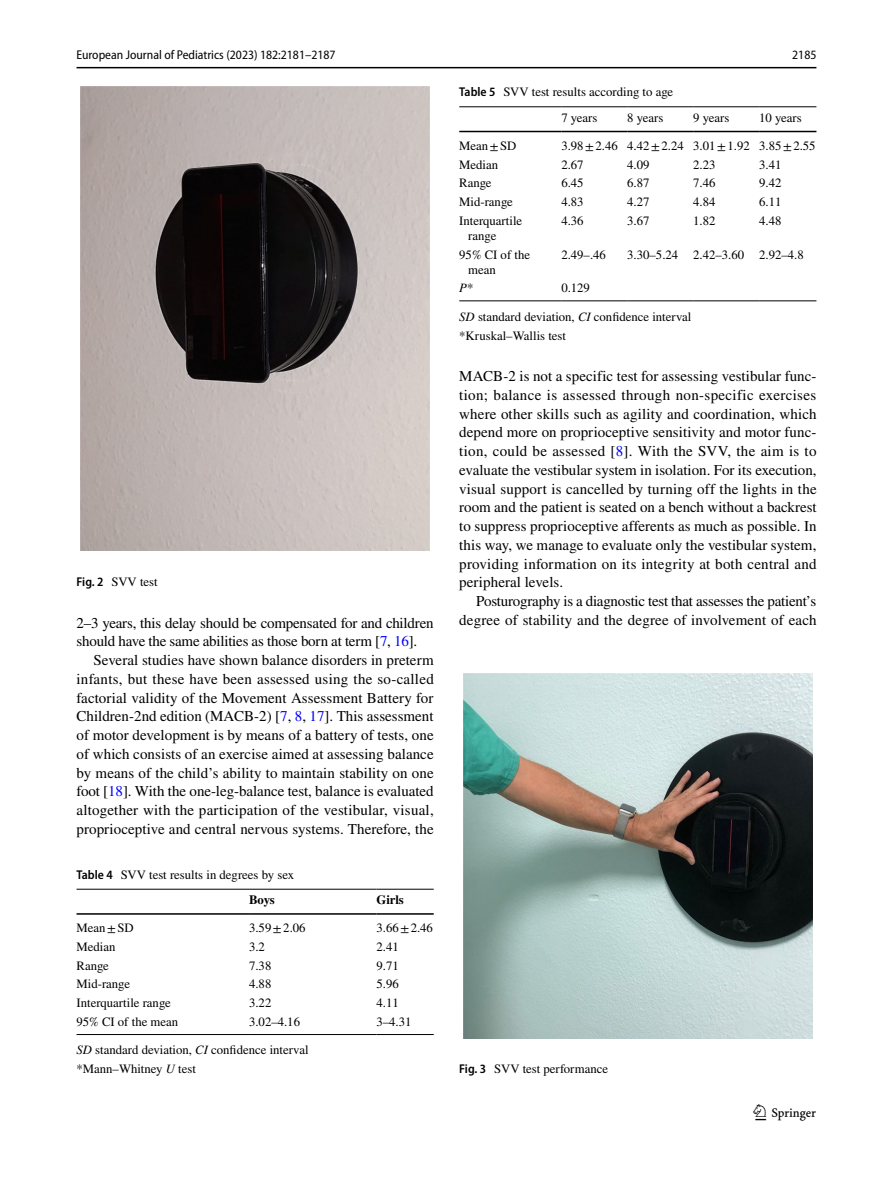
<style>
.page{position:relative;width:893px;height:1187px;background:#fff}
.page>*{position:absolute;margin:0;border:0;box-sizing:border-box;transform-origin:0 0}
.t1{font:22.5px "Springnew Regular 3";color:#000}
.t2{font:15px/18.8px "STIX";letter-spacing:-.01em;color:#000;text-align:justify}
.t3{font:12.75px/19.2px "STIX";color:#000}
.t4{font:semi-condensed 12.75px "Myriad Pro";color:#000}
.t5{font:700 12.75px "STIX";color:#000}
.t6{font:italic 12.75px "STIX";color:#000}
.s1{font-family:"Myriad Pro";font-weight:600;font-stretch:semi-condensed}
.s2{font-style:normal}
.s3{color:#00f}
.s4{font-style:italic}
</style>
<div class="page">
<hr style="left:77px;top:67px;width:739px;height:1px;background:#000">
<div style="left:77px;top:87px;width:357px;height:464px;background:linear-gradient(to bottom,#fff,#fff)"></div>
<img style="left:81px;top:87px;width:349px;height:464px">
<div style="left:459px;top:673px;width:357px;height:365px;background:linear-gradient(to bottom,#fff,#fff)"></div>
<img style="left:463px;top:673px;width:349px;height:365px">
<hr style="left:77px;top:888px;width:172px;height:1px;background:#000">
<hr style="left:77px;top:913px;width:172px;height:1px;background:#000">
<hr style="left:249px;top:888px;width:127px;height:1px;background:#000">
<hr style="left:249px;top:913px;width:127px;height:1px;background:#000">
<hr style="left:376px;top:888px;width:58px;height:1px;background:#000">
<hr style="left:376px;top:913px;width:58px;height:1px;background:#000">
<hr style="left:77px;top:1034px;width:172px;height:1px;background:#000">
<hr style="left:249px;top:1034px;width:127px;height:1px;background:#000">
<hr style="left:376px;top:1034px;width:58px;height:1px;background:#000">
<hr style="left:459px;top:106px;width:102px;height:1px;background:#000">
<hr style="left:459px;top:131px;width:102px;height:1px;background:#000">
<hr style="left:561px;top:106px;width:66px;height:1px;background:#000">
<hr style="left:561px;top:131px;width:66px;height:1px;background:#000">
<hr style="left:627px;top:106px;width:66px;height:1px;background:#000">
<hr style="left:627px;top:131px;width:66px;height:1px;background:#000">
<hr style="left:693px;top:106px;width:66px;height:1px;background:#000">
<hr style="left:693px;top:131px;width:66px;height:1px;background:#000">
<hr style="left:759px;top:106px;width:57px;height:1px;background:#000">
<hr style="left:759px;top:131px;width:57px;height:1px;background:#000">
<hr style="left:459px;top:300px;width:102px;height:1px;background:#000">
<hr style="left:561px;top:300px;width:66px;height:1px;background:#000">
<hr style="left:627px;top:300px;width:66px;height:1px;background:#000">
<hr style="left:693px;top:300px;width:66px;height:1px;background:#000">
<hr style="left:759px;top:300px;width:57px;height:1px;background:#000">
<p class="t4" style="left:77px;top:48px;width:261px">European Journal of Pediatrics (2023) 182:2181–2187</p>
<p class="t4" style="left:792px;top:48px;width:26px">2185</p>
<p class="t3" style="left:459px;top:83px;width:215px"><span class="s1">Table 5</span> SVV test results according to age</p>
<p class="t3" style="left:561px;top:109px;width:38px">7 years</p>
<p class="t3" style="left:627px;top:109px;width:38px">8 years</p>
<p class="t3" style="left:693px;top:109px;width:38px">9 years</p>
<p class="t3" style="left:759px;top:109px;width:44px">10 years</p>
<p class="t3" style="left:459px;top:137px;width:59px">Mean±SD</p>
<p class="t3" style="left:561px;top:137px;width:256px">3.98±2.46 4.42±2.24 3.01±1.92 3.85±2.55</p>
<p class="t3" style="left:459px;top:155px;width:40px">Median</p>
<p class="t3" style="left:561px;top:155px;width:24px">2.67</p>
<p class="t3" style="left:627px;top:155px;width:24px">4.09</p>
<p class="t3" style="left:693px;top:155px;width:24px">2.23</p>
<p class="t3" style="left:759px;top:155px;width:24px">3.41</p>
<p class="t3" style="left:459px;top:174px;width:34px">Range</p>
<p class="t3" style="left:561px;top:174px;width:24px">6.45</p>
<p class="t3" style="left:627px;top:174px;width:24px">6.87</p>
<p class="t3" style="left:693px;top:174px;width:24px">7.46</p>
<p class="t3" style="left:759px;top:174px;width:24px">9.42</p>
<p class="t3" style="left:459px;top:193px;width:55px">Mid-range</p>
<p class="t3" style="left:561px;top:193px;width:24px">4.83</p>
<p class="t3" style="left:627px;top:193px;width:24px">4.27</p>
<p class="t3" style="left:693px;top:193px;width:24px">4.84</p>
<p class="t3" style="left:759px;top:193px;width:24px">6.11</p>
<p class="t3" style="left:468px;top:214px;width:56px;line-height:15px;text-indent:-9px">Interquartile range</p>
<p class="t3" style="left:561px;top:212px;width:24px">4.36</p>
<p class="t3" style="left:627px;top:212px;width:24px">3.67</p>
<p class="t3" style="left:693px;top:212px;width:24px">1.82</p>
<p class="t3" style="left:759px;top:212px;width:24px">4.48</p>
<p class="t3" style="left:468px;top:247px;width:63px;line-height:15px;text-indent:-9px">95% CI of the mean</p>
<p class="t3" style="left:561px;top:245px;width:46px">2.49–.46</p>
<p class="t3" style="left:627px;top:245px;width:178px">3.30–5.24 2.42–3.60 2.92–4.8</p>
<p class="t6" style="left:459px;top:279px;width:16px">P<span class="s2">*</span></p>
<p class="t3" style="left:561px;top:279px;width:30px">0.129</p>
<p class="t3" style="left:77px;top:573px;width:83px"><span class="s1">Fig. 2</span> SVV test</p>
<p class="t2" style="left:77px;top:614px;width:359px">2–3 years, this delay should be compensated for and children should have the same abilities as those born at term [<span class="s3">7</span>, <span class="s3">16</span>].</p>
<p class="t2" style="left:77px;top:651px;width:359px;text-indent:17px">Several studies have shown balance disorders in preterm infants, but these have been assessed using the so-called factorial validity of the Movement Assessment Battery for Children-2nd edition (MACB-2) [<span class="s3">7</span>, <span class="s3">8</span>, <span class="s3">17</span>]. This assessment of motor development is by means of a battery of tests, one of which consists of an exercise aimed at assessing balance by means of the child’s ability to maintain stability on one foot [<span class="s3">18</span>]. With the one-leg-balance test, balance is evaluated altogether with the participation of the vestibular, visual, proprioceptive and central nervous systems. Therefore, the</p>
<p class="t3" style="left:77px;top:865px;width:219px"><span class="s1">Table 4</span> SVV test results in degrees by sex</p>
<p class="t5" style="left:249px;top:892px;width:27px">Boys</p>
<p class="t5" style="left:376px;top:892px;width:29px">Girls</p>
<p class="t3" style="left:77px;top:919px;width:59px">Mean±SD</p>
<p class="t3" style="left:249px;top:919px;width:58px">3.59±2.06</p>
<p class="t3" style="left:376px;top:919px;width:58px">3.66±2.46</p>
<p class="t3" style="left:77px;top:937px;width:40px">Median</p>
<p class="t3" style="left:249px;top:937px;width:17px">3.2</p>
<p class="t3" style="left:376px;top:937px;width:24px">2.41</p>
<p class="t3" style="left:77px;top:956px;width:34px">Range</p>
<p class="t3" style="left:249px;top:956px;width:24px">7.38</p>
<p class="t3" style="left:376px;top:956px;width:24px">9.71</p>
<p class="t3" style="left:77px;top:975px;width:55px">Mid-range</p>
<p class="t3" style="left:249px;top:975px;width:24px">4.88</p>
<p class="t3" style="left:376px;top:975px;width:24px">5.96</p>
<p class="t3" style="left:77px;top:994px;width:96px">Interquartile range</p>
<p class="t3" style="left:249px;top:994px;width:24px">3.22</p>
<p class="t3" style="left:376px;top:994px;width:24px">4.11</p>
<p class="t3" style="left:77px;top:1012px;width:103px">95% CI of the mean</p>
<p class="t3" style="left:249px;top:1012px;width:52px">3.02–4.16</p>
<p class="t3" style="left:376px;top:1012px;width:37px">3–4.31</p>
<p class="t3" style="left:77px;top:1040px;width:234px"><span class="s4">SD</span> standard deviation, <span class="s4">CI</span> confidence interval *Mann–Whitney <span class="s4">U</span> test</p>
<p class="t3" style="left:459px;top:308px;width:234px"><span class="s4">SD</span> standard deviation, <span class="s4">CI</span> confidence interval *Kruskal–Wallis test</p>
<p class="t2" style="left:459px;top:367px;width:359px">MACB-2 is not a specific test for assessing vestibular func&shy;tion; balance is assessed through non-specific exercises where other skills such as agility and coordination, which depend more on proprioceptive sensitivity and motor func&shy;tion, could be assessed [<span class="s3">8</span>]. With the SVV, the aim is to evaluate the vestibular system in isolation. For its execution, visual support is cancelled by turning off the lights in the room and the patient is seated on a bench without a backrest to suppress proprioceptive afferents as much as possible. In this way, we manage to evaluate only the vestibular system, providing information on its integrity at both central and peripheral levels.</p>
<p class="t2" style="left:459px;top:592px;width:359px;text-align:right">Posturography is a diagnostic test that assesses the patient’s degree of stability and the degree of involvement of each</p>
<p class="t3" style="left:459px;top:1060px;width:150px"><span class="s1">Fig. 3</span> SVV test performance</p>
<h1 class="t1" style="left:755px;top:1104px;width:62px">1 3</h1>
</div>
